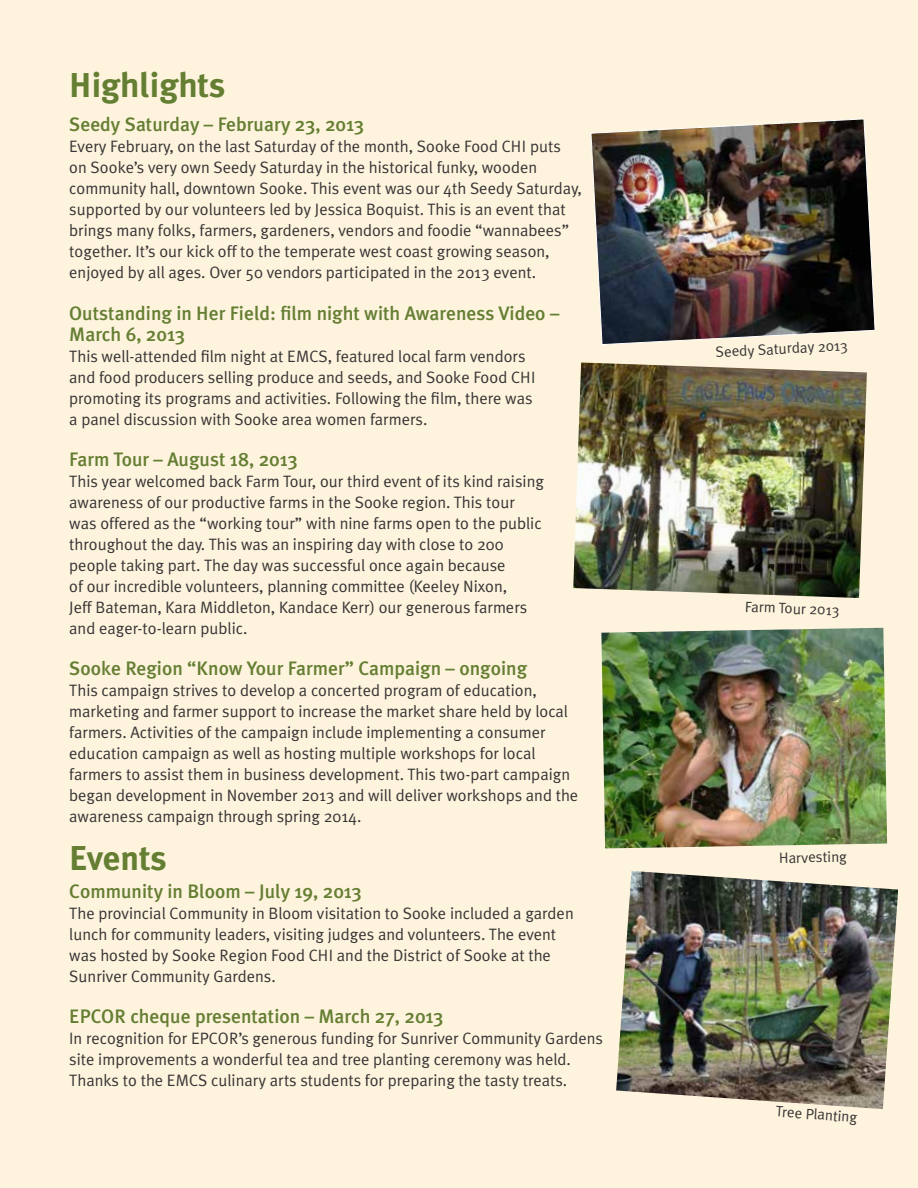
<style>
.page{position:relative;width:918px;height:1188px;background:#fef3dd}
.page>*{position:absolute;margin:0;border:0;box-sizing:border-box;transform-origin:0 0}
.t1{font:700 34.5px "Meta Plus";color:#647e32}
.t2{font:500 19.5px/21px "Meta Plus";color:#647e32}
.t3{font:16.5px/21px "Meta Plus Normal";color:#373535}
.t4{font:15px "Meta Plus Normal";color:#373535}
</style>
<div class="page">
<img style="left:616px;top:871px;width:282px;height:238px">
<img style="left:590px;top:118px;width:286px;height:227px">
<img style="left:601px;top:628px;width:286px;height:220px">
<img style="left:573px;top:362px;width:294px;height:236px">
<h1 class="t1" style="left:69px;top:65px;width:158px">Highlights</h1>
<p class="t2" style="left:69px;top:114px;width:297px">Seedy Saturday – February 23, 2013</p>
<p class="t3" style="left:69px;top:136px;width:514px">Every February, on the last Saturday of the month, Sooke Food CHI puts on Sooke’s very own Seedy Saturday in the historical funky, wooden community hall, downtown Sooke. This event was our 4th Seedy Saturday, supported by our volunteers led by Jessica Boquist. This is an event that brings many folks, farmers, gardeners, vendors and foodie “wannabees” together. It’s our kick off to the temperate west coast growing season, enjoyed by all ages. Over 50 vendors participated in the 2013 event.</p>
<p class="t2" style="left:69px;top:302px;width:492px">Outstanding in Her Field: film night with Awareness Video –<br>March 6, 2013</p>
<p class="t3" style="left:69px;top:345px;width:468px">This well-attended film night at EMCS, featured local farm vendors and food producers selling produce and seeds, and Sooke Food CHI promoting its programs and activities. Following the film, there was a panel discussion with Sooke area women farmers.</p>
<p class="t2" style="left:69px;top:449px;width:230px">Farm Tour – August 18, 2013</p>
<p class="t3" style="left:69px;top:471px;width:476px">This year welcomed back Farm Tour, our third event of its kind raising awareness of our productive farms in the Sooke region. This tour was offered as the “working tour” with nine farms open to the public throughout the day. This was an inspiring day with close to 200 people taking part. The day was successful once again because<br>of our incredible volunteers, planning committee (Keeley Nixon,<br>Jeff Bateman, Kara Middleton, Kandace Kerr) our generous farmers and eager-to-learn public.</p>
<p class="t2" style="left:69px;top:658px;width:459px">Sooke Region “Know Your Farmer” Campaign – ongoing</p>
<p class="t3" style="left:69px;top:680px;width:511px">This campaign strives to develop a concerted program of education, marketing and farmer support to increase the market share held by local farmers. Activities of the campaign include implementing a consumer education campaign as well as hosting multiple workshops for local farmers to assist them in business development. This two-part campaign began development in November 2013 and will deliver workshops and the awareness campaign through spring 2014.</p>
<h1 class="t1" style="left:69px;top:838px;width:99px">Events</h1>
<p class="t2" style="left:69px;top:881px;width:294px">Community in Bloom – July 19, 2013</p>
<p class="t3" style="left:69px;top:903px;width:506px">The provincial Community in Bloom visitation to Sooke included a garden lunch for community leaders, visiting judges and volunteers. The event was hosted by Sooke Region Food CHI and the District of Sooke at the Sunriver Community Gardens.</p>
<p class="t2" style="left:69px;top:1006px;width:376px">EPCOR cheque presentation – March 27, 2013</p>
<p class="t3" style="left:69px;top:1028px;width:535px">In recognition for EPCOR’s generous funding for Sunriver Community Gardens site improvements a wonderful tea and tree planting ceremony was held.<br>Thanks to the EMCS culinary arts students for preparing the tasty treats.</p>
<p class="t4" style="left:715px;top:343px;width:134px;rotate:-3deg">Seedy Saturday 2013</p>
<p class="t4" style="left:745px;top:598px;width:96px;rotate:2deg">Farm Tour 2013</p>
<p class="t4" style="left:779px;top:849px;width:69px;rotate:-1deg">Harvesting</p>
<p class="t4" style="left:776px;top:1103px;width:83px;rotate:4deg">Tree Planting</p>
</div>
